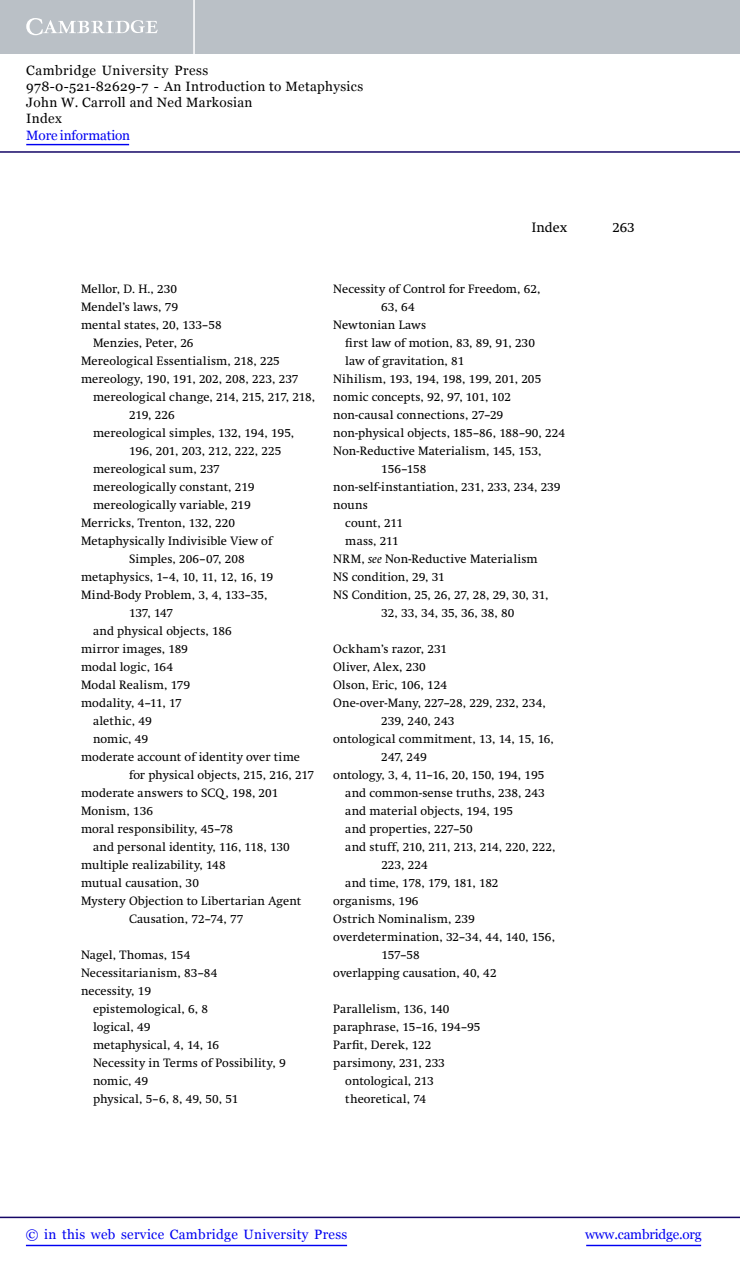
<style>
.page{position:relative;width:740px;height:1268px;background:#fff}
.page>*{position:absolute;margin:0;border:0;box-sizing:border-box;transform-origin:0 0}
.t1{font:13.5px/16.2px "Georgia";letter-spacing:.025em;color:#000}
.t2{font:13.5px "Georgia";letter-spacing:.025em;color:#0000f1}
.t3{font:13.5px "Georgia";letter-spacing:-.015em;color:#0000f1}
.t4{font:13.5px "Georgia";letter-spacing:-.01em;color:#0000f1}
.t5{font:13.5px "Swift";color:#000}
.t6{font:12px/18px "Swift";letter-spacing:.005em;color:#000}
.s1{font-style:italic}
</style>
<div class="page">
<div style="left:0;top:0;width:740px;height:54px;background:#bac0c6"></div>
<svg style="left:26px;top:18px;width:132px;height:17px"></svg>
<hr style="left:193px;top:0;width:2px;height:54px;background:#fff">
<hr style="left:0;top:151px;width:740px;height:2px;background:#150666">
<hr style="left:586px;top:1244px;width:115px;height:2px;background:#0000f1">
<hr style="left:0;top:1216px;width:740px;height:2px;background:#150666">
<hr style="left:26px;top:1244px;width:321px;height:2px;background:#0000f1">
<hr style="left:26px;top:144px;width:103px;height:1px;background:#0000f1">
<p class="t1" style="left:26px;top:62px;width:338px">Cambridge University Press<br>978-0-521-82629-7 - An Introduction to Metaphysics<br>John W. Carroll and Ned Markosian<br>Index</p>
<p class="t4" style="left:26px;top:127px;width:105px">More information</p>
<p class="t5" style="left:532px;top:221px;width:37px">Index</p>
<p class="t5" style="left:612px;top:221px;width:24px">263</p>
<p class="t6" style="left:81px;top:281px;width:98px">Mellor, D. H., 230</p>
<p class="t6" style="left:81px;top:299px;width:98px">Mendel’s laws, 79</p>
<p class="t6" style="left:81px;top:317px;width:142px">mental states, 20, 133–58</p>
<p class="t6" style="left:93px;top:335px;width:102px">Menzies, Peter, 26</p>
<p class="t6" style="left:81px;top:353px;width:200px">Mereological Essentialism, 218, 225</p>
<p class="t6" style="left:81px;top:371px;width:219px">mereology, 190, 191, 202, 208, 223, 237</p>
<p class="t6" style="left:93px;top:389px;width:223px">mereological change, 214, 215, 217, 218,</p>
<p class="t6" style="left:129px;top:407px;width:47px">219, 226</p>
<p class="t6" style="left:93px;top:425px;width:202px">mereological simples, 132, 194, 195,</p>
<p class="t6" style="left:129px;top:443px;width:154px">196, 201, 203, 212, 222, 225</p>
<p class="t6" style="left:93px;top:461px;width:128px">mereological sum, 237</p>
<p class="t6" style="left:93px;top:479px;width:163px">mereologically constant, 219</p>
<p class="t6" style="left:93px;top:497px;width:159px">mereologically variable, 219</p>
<p class="t6" style="left:81px;top:515px;width:155px">Merricks, Trenton, 132, 220</p>
<p class="t6" style="left:81px;top:533px;width:193px">Metaphysically Indivisible View of</p>
<p class="t6" style="left:129px;top:551px;width:117px">Simples, 206–07, 208</p>
<p class="t6" style="left:81px;top:569px;width:193px">metaphysics, 1–4, 10, 11, 12, 16, 19</p>
<p class="t6" style="left:81px;top:587px;width:188px">Mind-Body Problem, 3, 4, 133–35,</p>
<p class="t6" style="left:129px;top:605px;width:46px">137, 147</p>
<p class="t6" style="left:93px;top:623px;width:140px">and physical objects, 186</p>
<p class="t6" style="left:81px;top:641px;width:108px">mirror images, 189</p>
<p class="t6" style="left:81px;top:659px;width:93px">modal logic, 164</p>
<p class="t6" style="left:81px;top:677px;width:110px">Modal Realism, 179</p>
<p class="t6" style="left:81px;top:695px;width:102px">modality, 4–11, 17</p>
<p class="t6" style="left:93px;top:713px;width:60px">alethic, 49</p>
<p class="t6" style="left:93px;top:731px;width:57px">nomic, 49</p>
<p class="t6" style="left:81px;top:749px;width:220px">moderate account of identity over time</p>
<p class="t6" style="left:129px;top:767px;width:186px">for physical objects, 215, 216, 217</p>
<p class="t6" style="left:81px;top:785px;width:199px">moderate answers to SCQ, 198, 201</p>
<p class="t6" style="left:81px;top:803px;width:73px">Monism, 136</p>
<p class="t6" style="left:81px;top:821px;width:153px">moral responsibility, 45–78</p>
<p class="t6" style="left:93px;top:839px;width:198px">and personal identity, 116, 118, 130</p>
<p class="t6" style="left:81px;top:857px;width:146px">multiple realizability, 148</p>
<p class="t6" style="left:81px;top:875px;width:119px">mutual causation, 30</p>
<p class="t6" style="left:81px;top:893px;width:222px">Mystery Objection to Libertarian Agent</p>
<p class="t6" style="left:129px;top:911px;width:116px">Causation, 72–74, 77</p>
<p class="t6" style="left:81px;top:947px;width:138px">Nagel, Thomas, 154<br>Necessitarianism, 83–84 necessity, 19</p>
<p class="t6" style="left:93px;top:1001px;width:194px">epistemological, 6, 8<br>logical, 49<br>metaphysical, 4, 14, 16<br>Necessity in Terms of Possibility, 9 nomic, 49<br>physical, 5–6, 8, 49, 50, 51</p>
<p class="t6" style="left:333px;top:281px;width:209px">Necessity of Control for Freedom, 62,</p>
<p class="t6" style="left:381px;top:299px;width:35px">63, 64</p>
<p class="t6" style="left:333px;top:317px;width:94px">Newtonian Laws</p>
<p class="t6" style="left:345px;top:335px;width:191px">first law of motion, 83, 89, 91, 230</p>
<p class="t6" style="left:345px;top:353px;width:120px">law of gravitation, 81</p>
<p class="t6" style="left:333px;top:371px;width:209px">Nihilism, 193, 194, 198, 199, 201, 205</p>
<p class="t6" style="left:333px;top:389px;width:179px">nomic concepts, 92, 97, 101, 102</p>
<p class="t6" style="left:333px;top:407px;width:171px">non-causal connections, 27–29</p>
<p class="t6" style="left:333px;top:425px;width:233px">non-physical objects, 185–86, 188–90, 224</p>
<p class="t6" style="left:333px;top:443px;width:210px">Non-Reductive Materialism, 145, 153,</p>
<p class="t6" style="left:381px;top:461px;width:47px">156 –158</p>
<p class="t6" style="left:333px;top:479px;width:229px">non-self-instantiation, 231, 233, 234, 239</p>
<p class="t6" style="left:333px;top:497px;width:36px">nouns</p>
<p class="t6" style="left:345px;top:515px;width:59px">count, 211</p>
<p class="t6" style="left:345px;top:533px;width:55px">mass, 211</p>
<p class="t6" style="left:333px;top:551px;width:206px">NRM, <span class="s1">see</span> Non-Reductive Materialism</p>
<p class="t6" style="left:333px;top:569px;width:113px">NS condition, 29, 31</p>
<p class="t6" style="left:333px;top:587px;width:216px">NS Condition, 25, 26, 27, 28, 29, 30, 31,</p>
<p class="t6" style="left:381px;top:605px;width:135px">32, 33, 34, 35, 36, 38, 80</p>
<p class="t6" style="left:333px;top:641px;width:115px">Ockham’s razor, 231</p>
<p class="t6" style="left:333px;top:659px;width:94px">Oliver, Alex, 230</p>
<p class="t6" style="left:333px;top:677px;width:115px">Olson, Eric, 106, 124</p>
<p class="t6" style="left:333px;top:695px;width:214px">One-over-Many, 227–28, 229, 232, 234,</p>
<p class="t6" style="left:381px;top:713px;width:75px">239, 240, 243</p>
<p class="t6" style="left:333px;top:731px;width:222px">ontological commitment, 13, 14, 15, 16,</p>
<p class="t6" style="left:381px;top:749px;width:47px">247, 249</p>
<p class="t6" style="left:333px;top:767px;width:212px">ontology, 3, 4, 11–16, 20, 150, 194, 195</p>
<p class="t6" style="left:345px;top:785px;width:201px">and common-sense truths, 238, 243</p>
<p class="t6" style="left:345px;top:803px;width:169px">and material objects, 194, 195</p>
<p class="t6" style="left:345px;top:821px;width:129px">and properties, 227–50</p>
<p class="t6" style="left:345px;top:839px;width:211px">and stuff, 210, 211, 213, 214, 220, 222,</p>
<p class="t6" style="left:381px;top:857px;width:48px">223, 224</p>
<p class="t6" style="left:345px;top:875px;width:155px">and time, 178, 179, 181, 182</p>
<p class="t6" style="left:333px;top:893px;width:87px">organisms, 196</p>
<p class="t6" style="left:333px;top:911px;width:143px">Ostrich Nominalism, 239</p>
<p class="t6" style="left:333px;top:929px;width:223px">overdetermination, 32–34, 44, 140, 156,</p>
<p class="t6" style="left:381px;top:947px;width:40px">157–58</p>
<p class="t6" style="left:333px;top:965px;width:165px">overlapping causation, 40, 42</p>
<p class="t6" style="left:333px;top:1001px;width:118px">Parallelism, 136, 140</p>
<p class="t6" style="left:333px;top:1019px;width:149px">paraphrase, 15–16, 194–95</p>
<p class="t6" style="left:333px;top:1037px;width:100px">Parfit, Derek, 122</p>
<p class="t6" style="left:333px;top:1055px;width:113px">parsimony, 231, 233</p>
<p class="t6" style="left:345px;top:1073px;width:90px">ontological, 213</p>
<p class="t6" style="left:345px;top:1091px;width:82px">theoretical, 74</p>
<p class="t2" style="left:26px;top:1226px;width:323px">© in this web service Cambridge University Press</p>
<p class="t3" style="left:585px;top:1226px;width:118px">www.cambridge.org</p>
</div>
